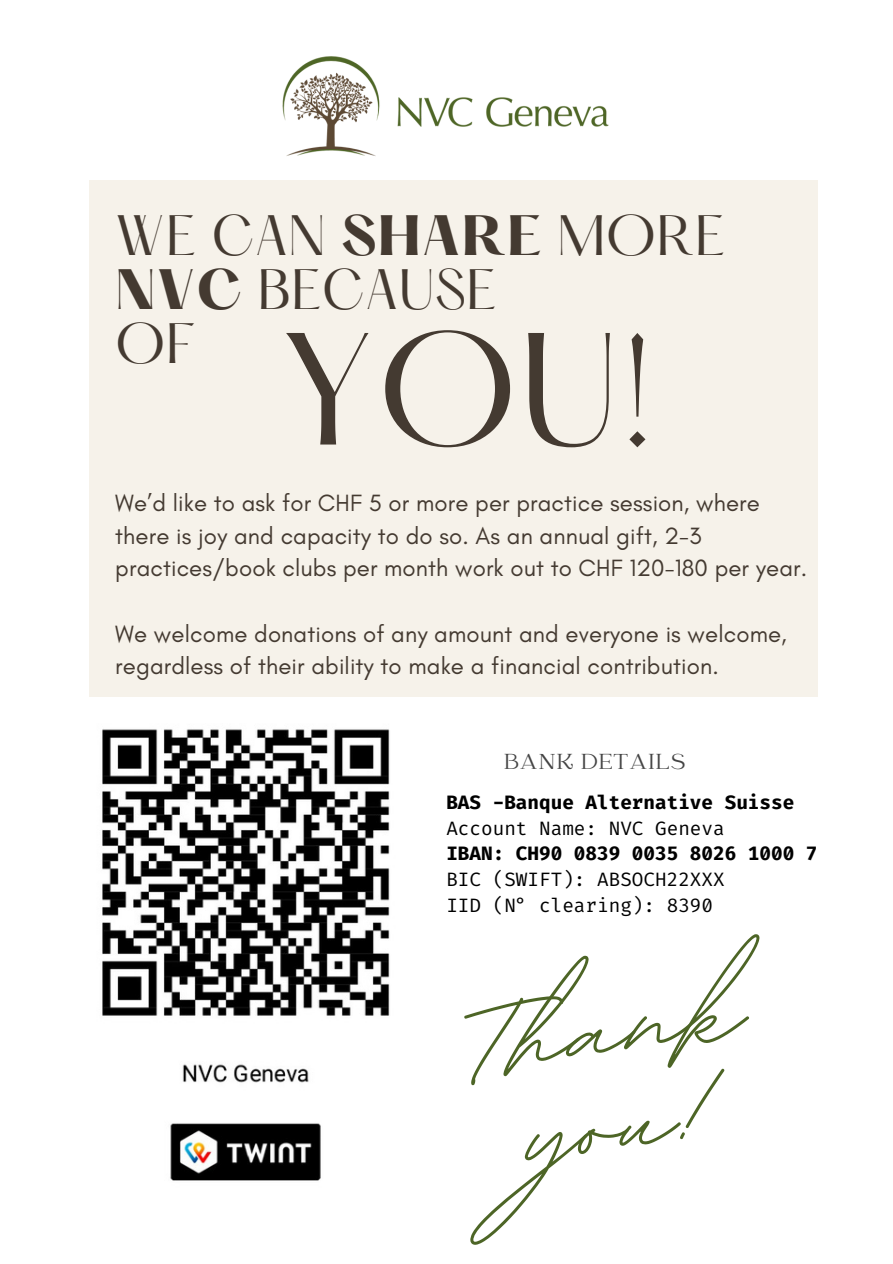
<style>
.page{position:relative;width:893px;height:1264px;background:#fff}
.page>*{position:absolute;margin:0;border:0;box-sizing:border-box;transform-origin:0 0}
.t1{font:700 191.4px "BD Script";color:#4d6526}
.t2{font:139.35px "Hatton";color:#443a31}
.t3{font:49.8px/54px "Hatton";letter-spacing:.01em;color:#443a31}
.t4{font:24px/32.5px "Glacial Indifference";letter-spacing:.005em;color:#443a31}
.t5{font:24px "Catchy Mager";letter-spacing:.05em;color:#444}
.t6{font:19.35px/25.8px "Fira Code";color:#000}
.t7{font:700 19.35px "Fira Code";color:#000}
.s1{font-weight:700}
</style>
<div class="page">
<div style="left:89px;top:180px;width:728px;height:516px;background:#f6f2ea"></div>
<img style="left:282px;top:56px;width:327px;height:100px">
<img style="left:102px;top:729px;width:288px;height:452px">
<h3 class="t3" style="left:115px;top:214px;width:611px">WE CAN <span class="s1">SHARE</span> MORE<br><span class="s1">NVC</span> BECAUSE<br>OF</h3>
<h2 class="t2" style="left:279px;top:324px;width:377px">YOU!</h2>
<p class="t4" style="left:115px;top:486px;width:693px">We’d like to ask for CHF 5 or more per practice session, where there is joy and capacity to do so. As an annual gift, 2-3 practices/book clubs per month work out to CHF 120-180 per year.</p>
<p class="t4" style="left:115px;top:617px;width:673px">We welcome donations of any amount and everyone is welcome, regardless of their ability to make a financial contribution.</p>
<p class="t5" style="left:504px;top:750px;width:183px">BANK DETAILS</p>
<p class="t7" style="left:446px;top:789px;width:349px">BAS -Banque Alternative Suisse</p>
<p class="t6" style="left:446px;top:815px;width:280px">Account Name: NVC Geneva</p>
<p class="t7" style="left:446px;top:841px;width:372px">IBAN: CH90 0839 0035 8026 1000 7</p>
<p class="t6" style="left:446px;top:866px;width:280px">BIC (SWIFT): ABSOCH22XXX<br>IID (N° clearing): 8390</p>
<h1 class="t1" style="left:447px;top:919px;width:284px;rotate:-7deg">Thank</h1>
<h1 class="t1" style="left:512px;top:1009px;width:176px;rotate:-7deg">you!</h1>
</div>
